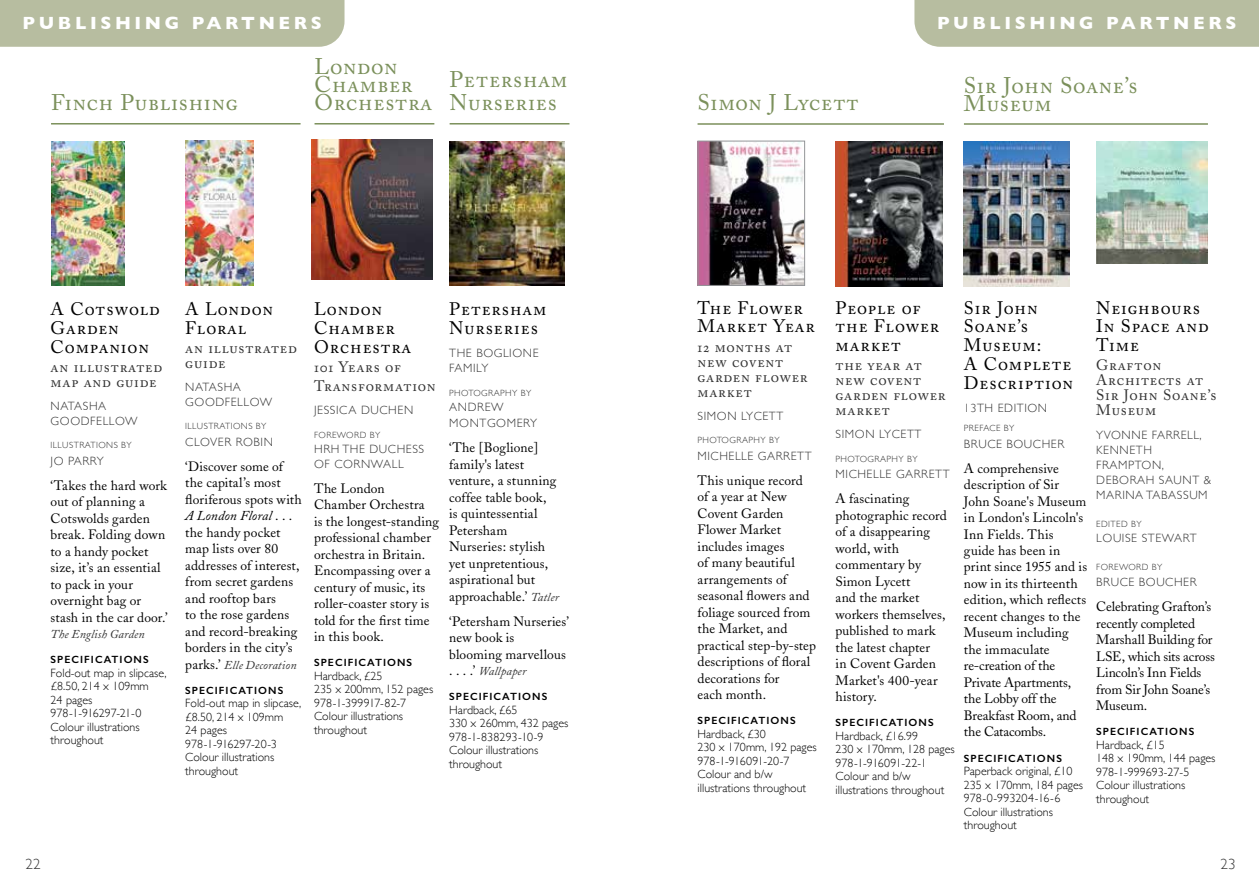
<style>
.page{position:relative;width:1259px;height:893px;background:#fff}
.page>*{position:absolute;margin:0;border:0;box-sizing:border-box;transform-origin:0 0}
.t1{font:22.5px/18px "Adobe Caslon Regular SC";letter-spacing:.03em;color:#7b905b}
.t2{font:18px/18.8px "Adobe Caslon Regular SC";letter-spacing:.05em;color:#000}
.t3{font:700 18px "Gill Sans";letter-spacing:.2em;color:#fff}
.t4{font:15px/15px "Adobe Caslon Regular SC";letter-spacing:.05em;color:#333}
.t5{font:300 15px "Gill Sans";color:#333}
.t6{font:13.5px/16.5px "Adobe Caslon";letter-spacing:.005em;color:#000}
.t7{font:300 12px/13.5px "Gill Sans";color:#000}
.t8{font:300 12px/15px "Gill Sans";letter-spacing:.05em;color:#333}
.t9{font:italic 12px "Adobe Caslon";letter-spacing:.01em;color:#333}
.t10{font:600 10.5px "Gill Sans";letter-spacing:.1em;color:#000}
.t11{font:300 9px "Gill Sans";letter-spacing:.05em;color:#333}
.s1{font-style:italic}
.s2{font-style:normal;font-size:13.5px;color:#000}
.s3{font-style:italic;font-size:12px;color:#333}
</style>
<div class="page">
<div style="left:0;top:0;width:344px;height:47px;background:#b7bda0"></div>
<div style="left:914px;top:0;width:345px;height:47px;background:#b7bda0"></div>
<hr style="left:51px;top:123px;width:249px;height:2px;background:#7b905b">
<hr style="left:449px;top:123px;width:120px;height:2px;background:#7b905b">
<img style="left:449px;top:141px;width:115px;height:144px">
<img style="left:51px;top:141px;width:73px;height:144px">
<img style="left:186px;top:141px;width:68px;height:144px">
<hr style="left:964px;top:123px;width:244px;height:2px;background:#7b905b">
<img style="left:964px;top:142px;width:105px;height:144px">
<hr style="left:697px;top:123px;width:247px;height:2px;background:#7b905b">
<img style="left:699px;top:143px;width:104px;height:141px">
<div style="left:697px;top:141px;width:108px;height:145px;border:1px solid #939598"></div>
<img style="left:836px;top:142px;width:106px;height:144px">
<hr style="left:314px;top:123px;width:120px;height:2px;background:#7b905b">
<img style="left:312px;top:139px;width:120px;height:141px">
<img style="left:1096px;top:142px;width:112px;height:122px">
<h2 class="t3" style="left:23px;top:9px;width:301px">PUBLISHING PARTNERS</h2>
<h2 class="t3" style="left:937px;top:9px;width:301px">PUBLISHING PARTNERS</h2>
<h1 class="t1" style="left:51px;top:94px;width:188px">Finch Publishing</h1>
<h1 class="t1" style="left:314px;top:57px;width:119px">London<br>Chamber<br>Orchestra</h1>
<h1 class="t1" style="left:449px;top:69px;width:120px;line-height:22.5px">Petersham<br>Nurseries</h1>
<h1 class="t1" style="left:964px;top:76px;width:175px">Sir John Soane’s</h1>
<h1 class="t1" style="left:697px;top:94px;width:163px">Simon J Lycett</h1>
<h1 class="t1" style="left:964px;top:94px;width:89px">Museum</h1>
<h2 class="t2" style="left:51px;top:300px;width:111px">A Cotswold<br>Garden<br>Companion</h2>
<p class="t4" style="left:51px;top:359px;width:113px">an illustrated map and guide</p>
<p class="t8" style="left:51px;top:398px;width:88px">NATASHA<br>GOODFELLOW</p>
<p class="t11" style="left:51px;top:438px;width:83px">ILLUSTRATIONS BY</p>
<p class="t8" style="left:51px;top:453px;width:55px">JO PARRY</p>
<p class="t6" style="left:51px;top:477px;width:119px">‘Takes the hard work out of planning a<br>Cotswolds garden break. Folding down to a handy pocket size, it’s an essential to pack in your overnight bag or stash in the car door.’</p>
<p class="t9" style="left:51px;top:628px;width:96px">The English Garden</p>
<p class="t10" style="left:51px;top:653px;width:100px">SPECIFICATIONS</p>
<p class="t7" style="left:51px;top:666px;width:118px">Fold-out map in slipcase, £8.50, 214 x 109mm<br>24 pages<br>978-1-916297-21-0<br>Colour illustrations throughout</p>
<h2 class="t2" style="left:185px;top:299px;width:89px">A London<br>Floral</h2>
<p class="t4" style="left:185px;top:340px;width:113px">an illustrated guide</p>
<p class="t8" style="left:185px;top:379px;width:88px">NATASHA<br>GOODFELLOW</p>
<p class="t11" style="left:185px;top:419px;width:83px">ILLUSTRATIONS BY</p>
<p class="t8" style="left:185px;top:434px;width:89px">CLOVER ROBIN</p>
<p class="t6" style="left:185px;top:458px;width:118px">‘Discover some of the capital’s most floriferous spots with<br><span class="s1">A London Floral</span> . . . the handy pocket map lists over 80 addresses of interest, from secret gardens and rooftop bars<br>to the rose gardens and record-breaking borders in the city’s</p>
<p class="t9" style="left:185px;top:658px;width:113px"><span class="s2">parks.’</span> Elle Decoration</p>
<p class="t10" style="left:185px;top:684px;width:100px">SPECIFICATIONS</p>
<p class="t7" style="left:185px;top:696px;width:118px">Fold-out map in slipcase, £8.50, 214 x 109mm<br>24 pages<br>978-1-916297-20-3<br>Colour illustrations throughout</p>
<h2 class="t2" style="left:314px;top:300px;width:99px">London<br>Chamber<br>Orchestra</h2>
<p class="t4" style="left:314px;top:358px;width:123px;line-height:18.8px">101 Years of<br>Transformation</p>
<p class="t8" style="left:314px;top:402px;width:101px">JESSICA DUCHEN</p>
<p class="t11" style="left:314px;top:428px;width:68px">FOREWORD BY</p>
<p class="t8" style="left:314px;top:441px;width:112px">HRH THE DUCHESS<br>OF CORNWALL</p>
<p class="t6" style="left:314px;top:480px;width:126px">The London<br>Chamber Orchestra<br>is the longest-standing professional chamber orchestra in Britain.<br>Encompassing over a century of music, its roller-coaster story is told for the first time in this book.</p>
<p class="t10" style="left:314px;top:656px;width:100px">SPECIFICATIONS</p>
<p class="t7" style="left:314px;top:668px;width:121px">Hardback, £25<br>235 x 200mm, 152 pages<br>978-1-399917-82-7<br>Colour illustrations throughout</p>
<h2 class="t2" style="left:449px;top:300px;width:99px">Petersham<br>Nurseries</h2>
<p class="t8" style="left:449px;top:345px;width:91px">THE BOGLIONE<br>FAMILY</p>
<p class="t11" style="left:449px;top:386px;width:83px">PHOTOGRAPHY BY</p>
<p class="t8" style="left:449px;top:398px;width:89px;line-height:16.5px">ANDREW<br>MONTGOMERY</p>
<p class="t6" style="left:449px;top:440px;width:111px">‘The [Boglione] family's latest venture, a stunning coffee table book,<br>is quintessential<br>Petersham<br>Nurseries: stylish yet unpretentious, aspirational but approachable.’ <span class="s3">Tatler</span></p>
<p class="t6" style="left:449px;top:613px;width:121px">‘Petersham Nurseries’ new book is blooming marvellous</p>
<p class="t9" style="left:449px;top:665px;width:79px"><span class="s2">. . . .’</span> Wallpaper</p>
<p class="t10" style="left:449px;top:690px;width:100px">SPECIFICATIONS</p>
<p class="t7" style="left:449px;top:703px;width:121px">Hardback, £65<br>330 x 260mm, 432 pages<br>978-1-838293-10-9<br>Colour illustrations throughout</p>
<h2 class="t2" style="left:697px;top:298px;width:119px">The Flower<br>Market Year</h2>
<p class="t4" style="left:697px;top:339px;width:112px">12 months at new covent garden flower market</p>
<p class="t8" style="left:697px;top:408px;width:87px">SIMON LYCETT</p>
<p class="t11" style="left:697px;top:433px;width:83px">PHOTOGRAPHY BY</p>
<p class="t8" style="left:697px;top:448px;width:115px">MICHELLE GARRETT</p>
<p class="t6" style="left:697px;top:472px;width:120px">This unique record of a year at New<br>Covent Garden<br>Flower Market includes images<br>of many beautiful arrangements of seasonal flowers and foliage sourced from the Market, and practical step-by-step descriptions of floral decorations for<br>each month.</p>
<p class="t10" style="left:697px;top:714px;width:100px">SPECIFICATIONS</p>
<p class="t7" style="left:697px;top:726px;width:121px">Hardback, £30<br>230 x 170mm, 192 pages<br>978-1-916091-20-7<br>Colour and b/w illustrations throughout</p>
<h2 class="t2" style="left:835px;top:298px;width:105px">People of the Flower market</h2>
<p class="t4" style="left:835px;top:358px;width:112px">the year at new covent garden flower market</p>
<p class="t8" style="left:835px;top:426px;width:87px">SIMON LYCETT</p>
<p class="t11" style="left:835px;top:452px;width:83px">PHOTOGRAPHY BY</p>
<p class="t8" style="left:835px;top:466px;width:115px">MICHELLE GARRETT</p>
<p class="t6" style="left:835px;top:491px;width:113px">A fascinating photographic record of a disappearing world, with commentary by<br>Simon Lycett<br>and the market workers themselves, published to mark the latest chapter<br>in Covent Garden<br>Market's 400-year history.</p>
<p class="t10" style="left:835px;top:716px;width:100px">SPECIFICATIONS</p>
<p class="t7" style="left:835px;top:729px;width:121px">Hardback, £16.99<br>230 x 170mm, 128 pages<br>978-1-916091-22-1<br>Colour and b/w illustrations throughout</p>
<h2 class="t2" style="left:964px;top:298px;width:111px">Sir John<br>Soane’s<br>Museum:<br>A Complete<br>Description</h2>
<p class="t8" style="left:964px;top:400px;width:85px">13TH EDITION</p>
<p class="t11" style="left:964px;top:421px;width:52px">PREFACE BY</p>
<p class="t8" style="left:964px;top:435px;width:102px">BRUCE BOUCHER</p>
<p class="t6" style="left:964px;top:460px;width:125px">A comprehensive description of Sir<br>John Soane's Museum in London's Lincoln's<br>Inn Fields. This guide has been in print since 1955 and is now in its thirteenth edition, which reflects recent changes to the<br>Museum including the immaculate re-creation of the<br>Private Apartments, the Lobby off the<br>Breakfast Room, and the Catacombs.</p>
<p class="t10" style="left:964px;top:752px;width:100px">SPECIFICATIONS</p>
<p class="t7" style="left:964px;top:764px;width:121px">Paperback original, £10<br>235 x 170mm, 184 pages<br>978-0-993204-16-6<br>Colour illustrations throughout</p>
<h2 class="t2" style="left:1096px;top:298px;width:114px">Neighbours<br>In Space and<br>Time</h2>
<p class="t4" style="left:1096px;top:358px;width:122px">Grafton<br>Architects at<br>Sir John Soane’s<br>Museum</p>
<p class="t8" style="left:1096px;top:427px;width:116px">YVONNE FARRELL,<br>KENNETH<br>FRAMPTON,<br>DEBORAH SAUNT &amp;<br>MARINA TABASSUM</p>
<p class="t11" style="left:1096px;top:517px;width:47px">EDITED BY</p>
<p class="t8" style="left:1096px;top:530px;width:102px">LOUISE STEWART</p>
<p class="t11" style="left:1096px;top:560px;width:68px">FOREWORD BY</p>
<p class="t8" style="left:1096px;top:574px;width:102px">BRUCE BOUCHER</p>
<p class="t6" style="left:1096px;top:599px;width:120px">Celebrating Grafton’s recently completed<br>Marshall Building for<br>LSE, which sits across<br>Lincoln’s Inn Fields from Sir John Soane’s<br>Museum.</p>
<p class="t10" style="left:1096px;top:725px;width:100px">SPECIFICATIONS</p>
<p class="t7" style="left:1096px;top:737px;width:121px">Hardback, £15<br>148 x 190mm, 144 pages<br>978-1-999693-27-5<br>Colour illustrations throughout</p>
<p class="t5" style="left:26px;top:853px;width:16px">22</p>
<p class="t5" style="left:1220px;top:853px;width:16px">23</p>
</div>
